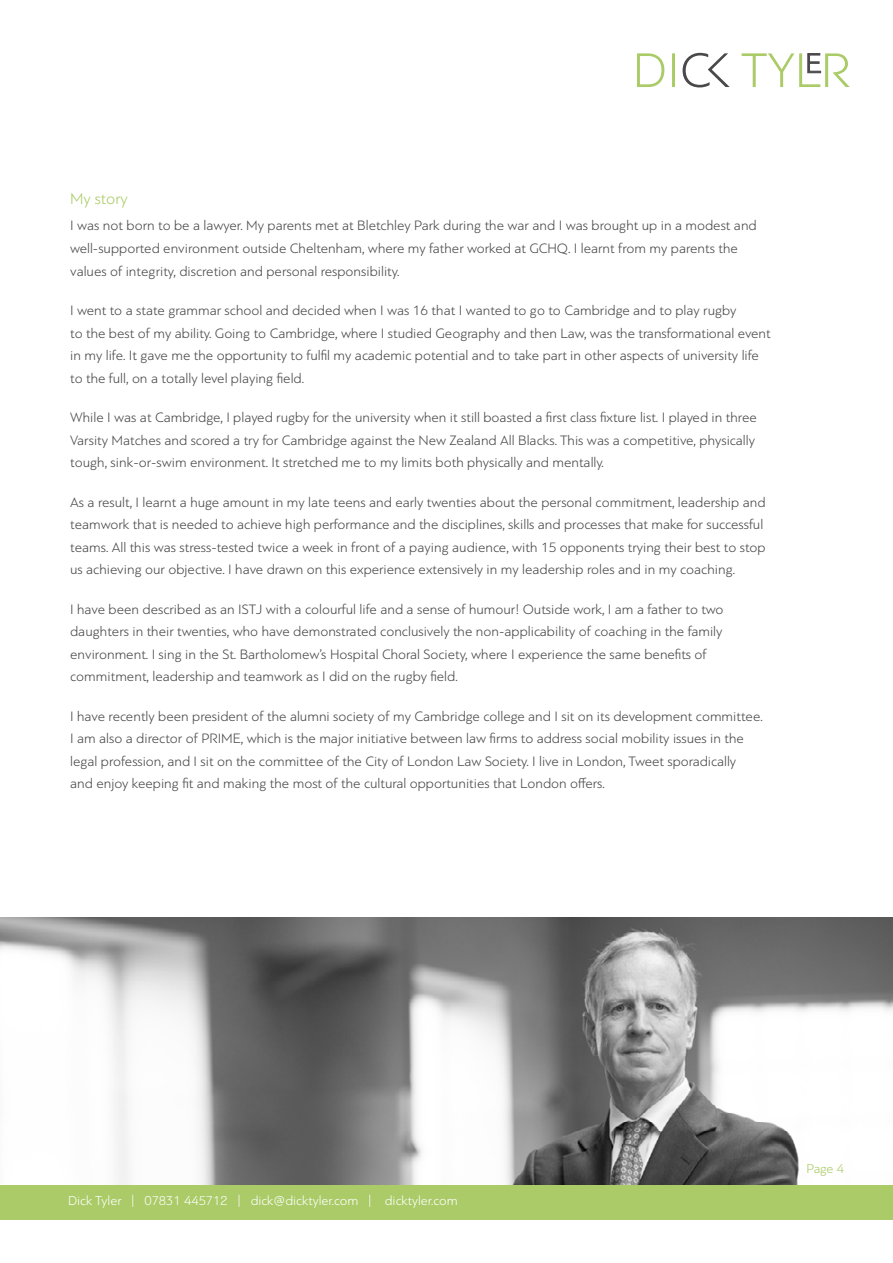
<style>
.page{position:relative;width:893px;height:1263px;background:#fff}
.page>*{position:absolute;margin:0;border:0;box-sizing:border-box;transform-origin:0 0}
.t1{font:300 16.5px "PF Bague Sans Pro";color:#aacb67}
.t2{font:300 14.25px/22.5px "PF Bague Sans Pro";color:#4a484a}
.t3{font:300 13.5px "PF Bague Sans Pro";color:#fff}
.t4{font:300 13.5px "PF Bague Sans Pro";color:#aacb67}
</style>
<div class="page">
<img style="left:0;top:918px;width:893px;height:267px">
<div style="left:0;top:1185px;width:893px;height:35px;background:#aacb67"></div>
<svg style="left:683px;top:53px;width:47px;height:34px"></svg>
<svg style="left:637px;top:53px;width:38px;height:34px"></svg>
<svg style="left:742px;top:53px;width:108px;height:34px"></svg>
<p class="t1" style="left:70px;top:189px;width:59px">My story</p>
<p class="t2" style="left:70px;top:215px;width:688px">I was not born to be a lawyer. My parents met at Bletchley Park during the war and I was brought up in a modest and well-supported environment outside Cheltenham, where my father worked at GCHQ. I learnt from my parents the values of integrity, discretion and personal responsibility.</p>
<p class="t2" style="left:70px;top:299px;width:702px">I went to a state grammar school and decided when I was 16 that I wanted to go to Cambridge and to play rugby<br>to the best of my ability. Going to Cambridge, where I studied Geography and then Law, was the transformational event in my life. It gave me the opportunity to fulfil my academic potential and to take part in other aspects of university life to the full, on a totally level playing field.</p>
<p class="t2" style="left:70px;top:406px;width:688px">While I was at Cambridge, I played rugby for the university when it still boasted a first class fixture list. I played in three<br>Varsity Matches and scored a try for Cambridge against the New Zealand All Blacks. This was a competitive, physically tough, sink-or-swim environment. It stretched me to my limits both physically and mentally.</p>
<p class="t2" style="left:70px;top:491px;width:697px">As a result, I learnt a huge amount in my late teens and early twenties about the personal commitment, leadership and teamwork that is needed to achieve high performance and the disciplines, skills and processes that make for successful teams. All this was stress-tested twice a week in front of a paying audience, with 15 opponents trying their best to stop us achieving our objective. I have drawn on this experience extensively in my leadership roles and in my coaching.</p>
<p class="t2" style="left:70px;top:598px;width:655px">I have been described as an ISTJ with a colourful life and a sense of humour! Outside work, I am a father to two daughters in their twenties, who have demonstrated conclusively the non-applicability of coaching in the family environment. I sing in the St. Bartholomew’s Hospital Choral Society, where I experience the same benefits of commitment, leadership and teamwork as I did on the rugby field.</p>
<p class="t2" style="left:70px;top:705px;width:694px">I have recently been president of the alumni society of my Cambridge college and I sit on its development committee.<br>I am also a director of PRIME, which is the major initiative between law firms to address social mobility issues in the legal profession, and I sit on the committee of the City of London Law Society. I live in London, Tweet sporadically<br>and enjoy keeping fit and making the most of the cultural opportunities that London offers.</p>
<p class="t3" style="left:68px;top:1193px;width:391px">Dick Tyler | 07831 445712 | dick@dicktyler.com | dicktyler.com</p>
<p class="t4" style="left:806px;top:1161px;width:39px">Page 4</p>
</div>
